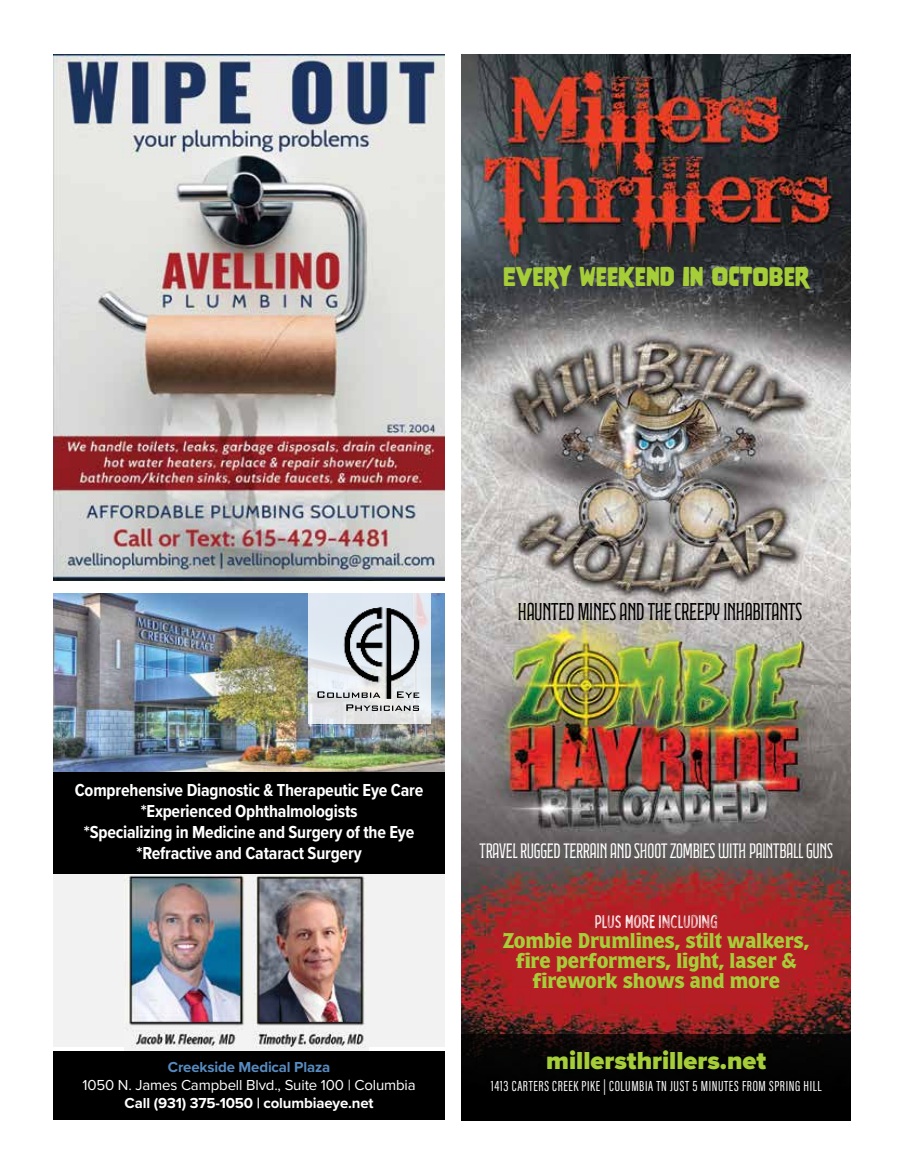
<style>
.page{position:relative;width:905px;height:1175px;background:#fff}
.page>*{position:absolute;margin:0;border:0;box-sizing:border-box;transform-origin:0 0}
.t1{font:900 25.5px "Proxima Nova";color:#a6ce39}
.t2{font:24px "Nove";color:#a6ce39}
.t3{font:condensed 21px "Espiritu";letter-spacing:-.01em;color:#000}
.t4{font:18.45px/19.8px "Espiritu";letter-spacing:-.01em;color:#a6ce39;text-align:center}
.t5{font:condensed 18.45px "Bobby Rough Soft";color:#fff}
.t6{font:700 18px/21px "Proxima Nova Cond";letter-spacing:-.01em;color:#fff;text-align:center}
.t7{font:condensed 18px "Espiritu";letter-spacing:-.01em;color:#fff}
.t8{font:15px "Acumin Pro Extra Cond";letter-spacing:.04em;color:#fff}
.t9{font:15px "Proxima Nova";letter-spacing:-.01em;color:#fff}
.t10{font:700 15px "Proxima Nova";letter-spacing:-.01em;color:#fff}
.t11{font:700 15px "Proxima Nova";letter-spacing:-.01em;color:#578bc1}
</style>
<div class="page">
<div style="left:53px;top:593px;width:392px;height:453px;background:#f2f2f3"></div>
<img style="left:125px;top:875px;width:243px;height:176px">
<img style="left:53px;top:593px;width:392px;height:179px">
<div style="left:53px;top:1051px;width:392px;height:69px;background:#000"></div>
<div style="left:53px;top:772px;width:392px;height:102px;background:#000"></div>
<svg style="left:309px;top:593px;width:122px;height:130px"></svg>
<img style="left:312px;top:598px;width:120px;height:125px">
<img style="left:461px;top:54px;width:389px;height:1066px">
<svg style="left:461px;top:1034px;width:389px;height:85px;fill:#020202"></svg>
<img style="left:53px;top:54px;width:392px;height:526px">
<h2 class="t2" style="left:503px;top:262px;width:307px">EVERY WEEKEND IN OCTOBER</h2>
<p class="t3" style="left:518px;top:598px;width:286px">HAUNTED MINES AND THE CREEPY INHABITANTS</p>
<p class="t6" style="left:75px;top:778px;width:350px">Comprehensive Diagnostic &amp; Therapeutic Eye Care *Experienced Ophthalmologists<br>*Specializing in Medicine and Surgery of the Eye *Refractive and Cataract Surgery</p>
<p class="t11" style="left:168px;top:1055px;width:164px">Creekside Medical Plaza</p>
<p class="t9" style="left:82px;top:1073px;width:335px">1050 N. James Campbell Blvd., Suite 100 | Columbia</p>
<p class="t10" style="left:125px;top:1091px;width:250px">Call (931) 375-1050 | columbiaeye.net</p>
<p class="t7" style="left:479px;top:839px;width:355px">TRAVEL RUGGED TERRAIN AND SHOOT ZOMBIES WITH PAINTBALL GUNS</p>
<p class="t5" style="left:594px;top:910px;width:125px">PLUS MORE INCLUDING</p>
<p class="t4" style="left:503px;top:930px;width:307px">Zombie Drumlines, stilt walkers, fire performers, light, laser &amp; firework shows and more</p>
<h1 class="t1" style="left:546px;top:1041px;width:221px">millersthrillers.net</h1>
<p class="t8" style="left:490px;top:1077px;width:332px">1413 CARTERS CREEK PIKE | COLUMBIA TN JUST 5 MINUTES FROM SPRING HILL</p>
</div>
